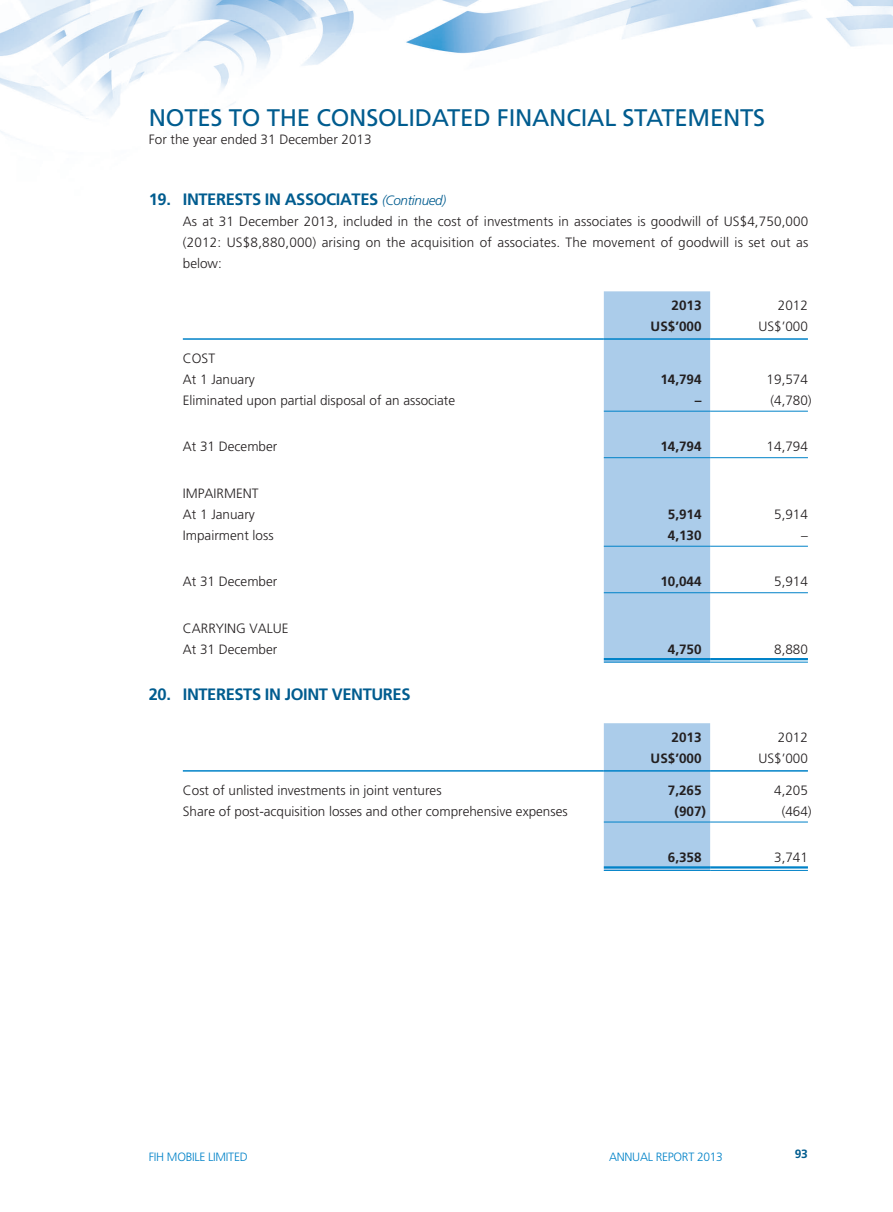
<style>
.page{position:relative;width:893px;height:1212px;background:#fff}
.page>*{position:absolute;margin:0;border:0;box-sizing:border-box;transform-origin:0 0}
.t1{font:24px "Frutiger LT Std";letter-spacing:-.01em;color:#005c8f}
._01_H1{font:700 16.5px "Frutiger LT Std";letter-spacing:-.025em;color:#005c8f}
._50_Table_txt{font:300 13.5px "Frutiger LT Std";color:#231f20}
._00_txt{font:300 13.5px/21px "Frutiger LT Std";letter-spacing:.015em;color:#231f20;text-align:justify}
._50_Table_txt-2{font:700 13.5px "Frutiger LT Std";color:#231f20}
.t2{font:300 12px "Frutiger LT Std";letter-spacing:-.025em;color:#0082c8}
.t3{font:700 12px "Frutiger LT Std";color:#005c8f}
.s1{font-weight:300;font-style:italic;font-size:13.5px}
</style>
<div class="page">
<img style="left:0;top:0;width:893px;height:871px">
<div style="left:604px;top:291px;width:106px;height:371px;background:#abccea"></div>
<hr style="left:183px;top:338px;width:421px;height:2px;background:#0082c8">
<hr style="left:604px;top:338px;width:106px;height:2px;background:#0082c8">
<hr style="left:710px;top:338px;width:98px;height:2px;background:#0082c8">
<hr style="left:604px;top:411px;width:106px;height:1px;background:#0082c8">
<hr style="left:710px;top:411px;width:98px;height:1px;background:#0082c8">
<hr style="left:604px;top:457px;width:106px;height:1px;background:#0082c8">
<hr style="left:710px;top:457px;width:98px;height:1px;background:#0082c8">
<hr style="left:604px;top:546px;width:106px;height:1px;background:#0082c8">
<hr style="left:710px;top:546px;width:98px;height:1px;background:#0082c8">
<hr style="left:604px;top:592px;width:106px;height:1px;background:#0082c8">
<hr style="left:710px;top:592px;width:98px;height:1px;background:#0082c8">
<hr style="left:604px;top:658px;width:106px;height:2px;background:#0082c8">
<hr style="left:604px;top:662px;width:106px;height:1px;background:#0082c8">
<hr style="left:710px;top:658px;width:98px;height:2px;background:#0082c8">
<hr style="left:710px;top:662px;width:98px;height:1px;background:#0082c8">
<div style="left:604px;top:723px;width:106px;height:147px;background:#abccea"></div>
<hr style="left:183px;top:770px;width:421px;height:2px;background:#0082c8">
<hr style="left:604px;top:770px;width:106px;height:2px;background:#0082c8">
<hr style="left:710px;top:770px;width:98px;height:2px;background:#0082c8">
<hr style="left:604px;top:822px;width:106px;height:1px;background:#0082c8">
<hr style="left:710px;top:822px;width:98px;height:1px;background:#0082c8">
<hr style="left:604px;top:866px;width:106px;height:2px;background:#0082c8">
<hr style="left:604px;top:870px;width:106px;height:1px;background:#0082c8">
<hr style="left:710px;top:866px;width:98px;height:2px;background:#0082c8">
<hr style="left:710px;top:870px;width:98px;height:1px;background:#0082c8">
<h1 class="t1" style="left:149px;top:104px;width:618px">NOTES TO THE CONSOLIDATED FINANCIAL STATEMENTS</h1>
<p class="_00_txt" style="left:149px;top:129px;width:224px">For the year ended 31 December 2013</p>
<p class="_01_H1" style="left:149px;top:190px;width:299px">19. INTERESTS IN ASSOCIATES <span class="s1">(Continued)</span></p>
<p class="_00_txt" style="left:183px;top:211px;width:627px">As at 31 December 2013, included in the cost of investments in associates is goodwill of US$4,750,000 (2012: US$8,880,000) arising on the acquisition of associates. The movement of goodwill is set out as below:</p>
<p class="_50_Table_txt-2" style="left:672px;top:297px;width:32px">2013</p>
<p class="_50_Table_txt" style="left:778px;top:298px;width:32px">2012</p>
<p class="_50_Table_txt-2" style="left:651px;top:318px;width:53px">US$’000</p>
<p class="_50_Table_txt" style="left:758px;top:319px;width:51px">US$’000</p>
<p class="_50_Table_txt" style="left:183px;top:350px;width:34px">COST</p>
<p class="_50_Table_txt" style="left:183px;top:371px;width:74px">At 1 January</p>
<p class="_50_Table_txt-2" style="left:660px;top:371px;width:43px">14,794</p>
<p class="_50_Table_txt" style="left:767px;top:371px;width:43px">19,574</p>
<p class="_50_Table_txt" style="left:183px;top:392px;width:274px">Eliminated upon partial disposal of an associate</p>
<p class="_50_Table_txt-2" style="left:695px;top:392px;width:8px">–</p>
<p class="_50_Table_txt" style="left:770px;top:392px;width:43px">(4,780)</p>
<p class="_50_Table_txt" style="left:183px;top:439px;width:96px">At 31 December</p>
<p class="_50_Table_txt-2" style="left:660px;top:439px;width:43px">14,794</p>
<p class="_50_Table_txt" style="left:767px;top:439px;width:43px">14,794</p>
<p class="_50_Table_txt" style="left:183px;top:485px;width:77px">IMPAIRMENT</p>
<p class="_50_Table_txt" style="left:183px;top:506px;width:74px">At 1 January</p>
<p class="_50_Table_txt-2" style="left:668px;top:506px;width:35px">5,914</p>
<p class="_50_Table_txt" style="left:774px;top:506px;width:35px">5,914</p>
<p class="_50_Table_txt" style="left:183px;top:527px;width:92px">Impairment loss</p>
<p class="_50_Table_txt-2" style="left:668px;top:527px;width:35px">4,130</p>
<p class="_50_Table_txt" style="left:801px;top:527px;width:8px">–</p>
<p class="_50_Table_txt" style="left:183px;top:574px;width:96px">At 31 December</p>
<p class="_50_Table_txt-2" style="left:660px;top:574px;width:43px">10,044</p>
<p class="_50_Table_txt" style="left:774px;top:574px;width:35px">5,914</p>
<p class="_50_Table_txt" style="left:183px;top:620px;width:107px">CARRYING VALUE</p>
<p class="_50_Table_txt" style="left:183px;top:641px;width:96px">At 31 December</p>
<p class="_50_Table_txt-2" style="left:668px;top:641px;width:35px">4,750</p>
<p class="_50_Table_txt" style="left:774px;top:641px;width:35px">8,880</p>
<p class="_01_H1" style="left:149px;top:684px;width:263px">20. INTERESTS IN JOINT VENTURES</p>
<p class="_50_Table_txt-2" style="left:672px;top:729px;width:32px">2013</p>
<p class="_50_Table_txt" style="left:778px;top:730px;width:32px">2012</p>
<p class="_50_Table_txt-2" style="left:651px;top:750px;width:53px">US$’000</p>
<p class="_50_Table_txt" style="left:758px;top:751px;width:51px">US$’000</p>
<p class="_50_Table_txt" style="left:183px;top:782px;width:260px">Cost of unlisted investments in joint ventures</p>
<p class="_50_Table_txt-2" style="left:668px;top:782px;width:35px">7,265</p>
<p class="_50_Table_txt" style="left:774px;top:782px;width:35px">4,205</p>
<p class="_50_Table_txt" style="left:183px;top:803px;width:386px">Share of post-acquisition losses and other comprehensive expenses</p>
<p class="_50_Table_txt-2" style="left:675px;top:803px;width:33px">(907)</p>
<p class="_50_Table_txt" style="left:782px;top:803px;width:32px">(464)</p>
<p class="_50_Table_txt-2" style="left:668px;top:849px;width:35px">6,358</p>
<p class="_50_Table_txt" style="left:774px;top:850px;width:35px">3,741</p>
<p class="t2" style="left:149px;top:1149px;width:100px">FIH MOBILE LIMITED</p>
<p class="t2" style="left:609px;top:1149px;width:115px">ANNUAL REPORT 2013</p>
<p class="t3" style="left:795px;top:1147px;width:15px">93</p>
</div>
